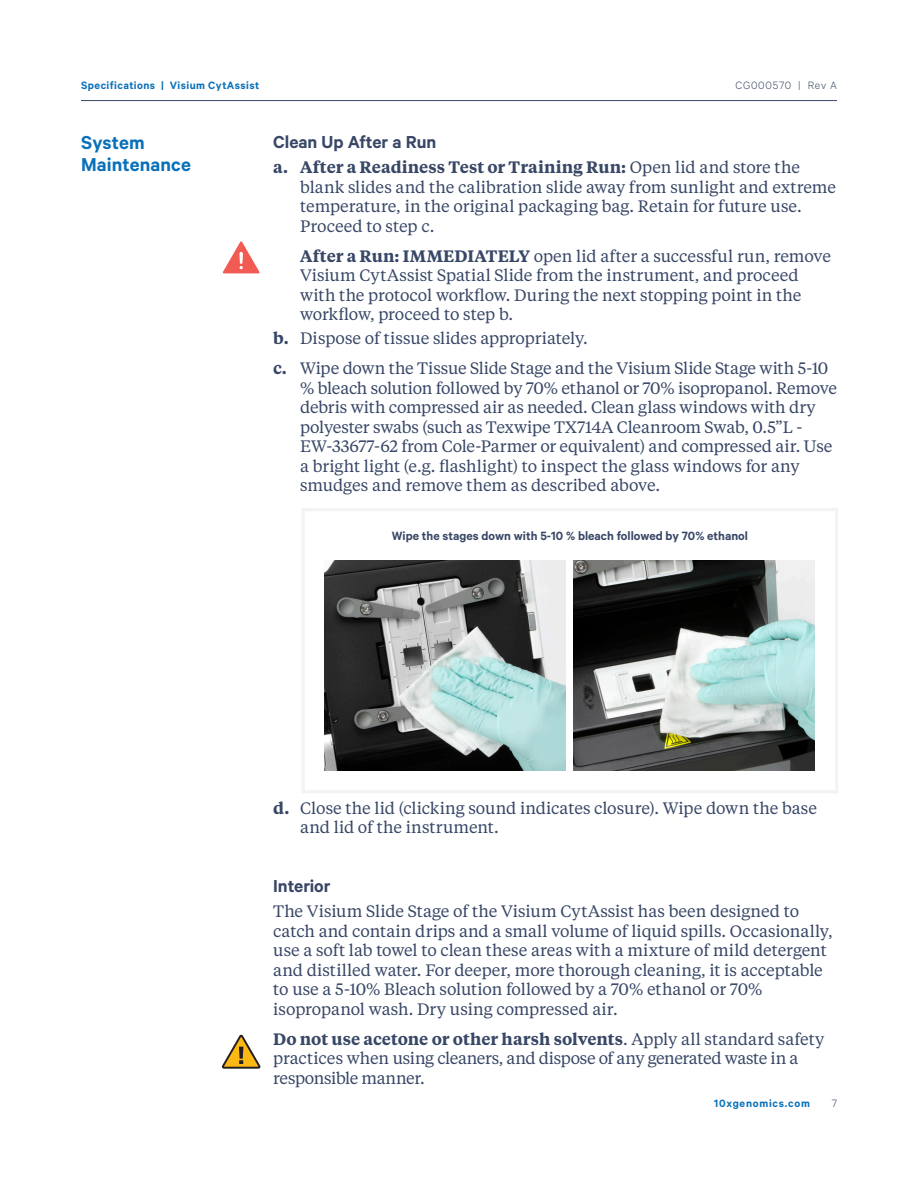
<style>
.page{position:relative;width:918px;height:1188px;background:#fff}
.page>*{position:absolute;margin:0;border:0;box-sizing:border-box;transform-origin:0 0}
.Chapter_-_Left_Col{font:600 21px/22.5px "Calibre";letter-spacing:.005em;color:#0970b9}
.Subhead_-_Calibre{font:600 19.5px "Calibre";color:#384766}
.Body_Copy{font:16.5px/19.5px "Tiempos Text";letter-spacing:-.005em;color:#384766}
.Small_Caption_-_Bo{font:600 13.5px "Calibre";color:#384766}
.t1{font:600 12px "Calibre";letter-spacing:.04em;color:#0970b9}
.t2{font:600 12px "Calibre";letter-spacing:.065em;color:#0970b9}
.t3{font:300 12px "Calibre";letter-spacing:.06em;color:#384766}
.s1{font-weight:600}
</style>
<div class="page">
<hr style="left:81px;top:100px;width:756px;height:1px;background:#384766">
<svg style="left:223px;top:241px;width:37px;height:32px"></svg>
<div style="left:302px;top:508px;width:536px;height:285px;border:3px solid #f2f3f4"></div>
<img style="left:574px;top:561px;width:241px;height:210px">
<img style="left:324px;top:561px;width:241px;height:210px">
<svg style="left:221px;top:1034px;width:40px;height:35px"></svg>
<p class="t1" style="left:81px;top:78px;width:180px">Specifications | Visium CytAssist</p>
<p class="t3" style="left:736px;top:78px;width:103px">CG000570 | Rev A</p>
<p class="Chapter_-_Left_Col" style="left:81px;top:130px;width:111px">System<br>Maintenance</p>
<p class="Subhead_-_Calibre" style="left:273px;top:130px;width:165px">Clean Up After a Run</p>
<p class="Body_Copy" style="left:300px;top:157px;width:537px;text-indent:-27px"><span class="s1">a. After a Readiness Test or Training Run:</span> Open lid and store the blank slides and the calibration slide away from sunlight and extreme temperature, in the original packaging bag. Retain for future use.<br>Proceed to step c.</p>
<p class="Body_Copy" style="left:300px;top:245px;width:532px"><span class="s1">After a Run: IMMEDIATELY</span> open lid after a successful run, remove Visium CytAssist Spatial Slide from the instrument, and proceed with the protocol workflow. During the next stopping point in the workflow, proceed to step b.</p>
<p class="Body_Copy" style="left:273px;top:328px;width:316px"><span class="s1">b.</span> Dispose of tissue slides appropriately.</p>
<p class="Body_Copy" style="left:300px;top:358px;width:538px;text-indent:-27px"><span class="s1">c.</span> Wipe down the Tissue Slide Stage and the Visium Slide Stage with 5-10 % bleach solution followed by 70% ethanol or 70% isopropanol. Remove debris with compressed air as needed. Clean glass windows with dry polyester swabs (such as Texwipe TX714A Cleanroom Swab, 0.5”L - EW-33677-62 from Cole-Parmer or equivalent) and compressed air. Use a bright light (e.g. flashlight) to inspect the glass windows for any smudges and remove them as described above.</p>
<p class="Small_Caption_-_Bo" style="left:392px;top:528px;width:358px">Wipe the stages down with 5-10 % bleach followed by 70% ethanol</p>
<p class="Body_Copy" style="left:300px;top:797px;width:518px;text-indent:-27px"><span class="s1">d.</span> Close the lid (clicking sound indicates closure). Wipe down the base and lid of the instrument.</p>
<p class="Subhead_-_Calibre" style="left:273px;top:874px;width:59px">Interior</p>
<p class="Body_Copy" style="left:273px;top:901px;width:561px">The Visium Slide Stage of the Visium CytAssist has been designed to catch and contain drips and a small volume of liquid spills. Occasionally, use a soft lab towel to clean these areas with a mixture of mild detergent and distilled water. For deeper, more thorough cleaning, it is acceptable to use a 5-10% Bleach solution followed by a 70% ethanol or 70% isopropanol wash. Dry using compressed air.</p>
<p class="Body_Copy" style="left:273px;top:1028px;width:553px"><span class="s1">Do not use acetone or other harsh solvents</span>. Apply all standard safety practices when using cleaners, and dispose of any generated waste in a responsible manner.</p>
<p class="t2" style="left:714px;top:1096px;width:97px">10xgenomics.com</p>
<p class="t3" style="left:832px;top:1097px;width:7px">7</p>
</div>
